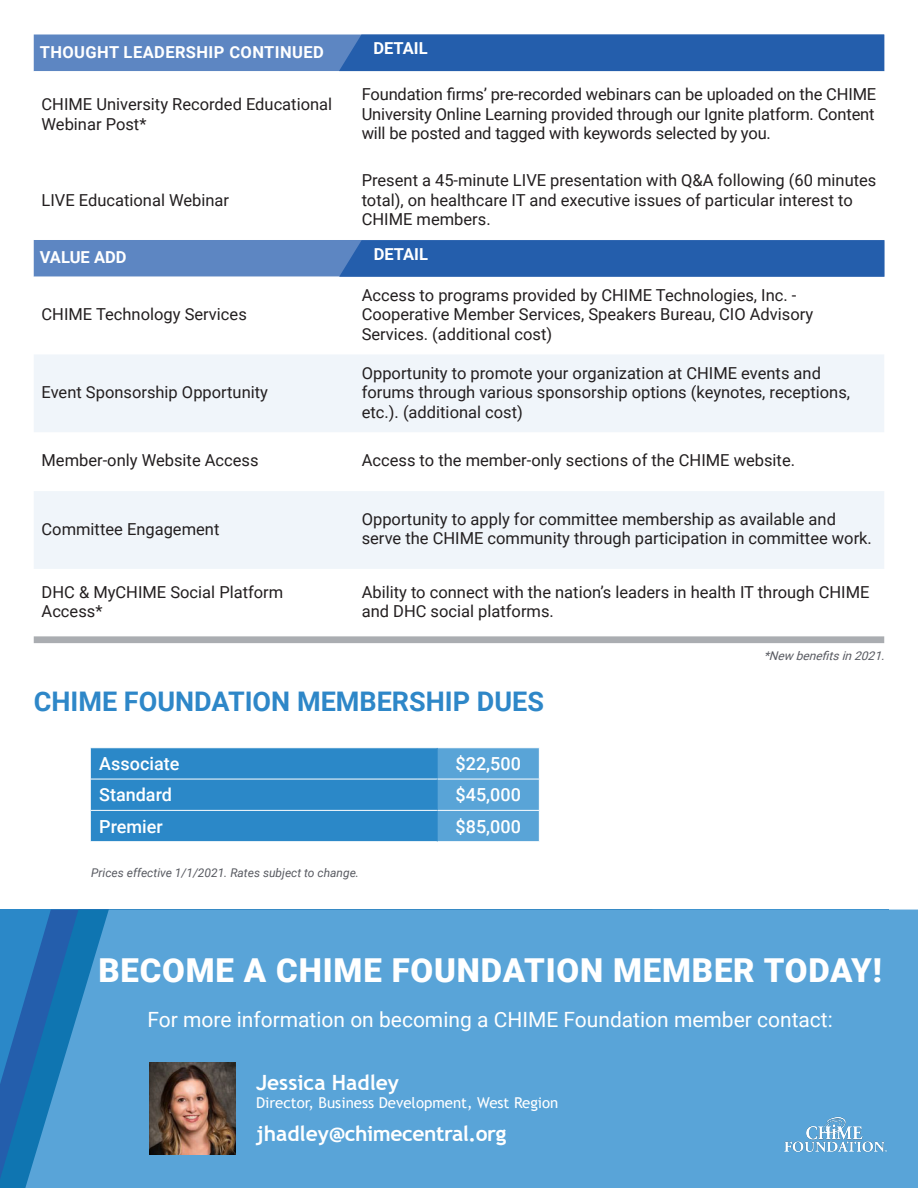
<style>
.page{position:relative;width:918px;height:1188px;background:#fff}
.page>*{position:absolute;margin:0;border:0;box-sizing:border-box;transform-origin:0 0}
.t1{font:900 33px "Roboto";letter-spacing:.025em;color:#fff}
.t2{font:700 27px "Roboto";color:#2e87c8}
.t3{font:21px "Roboto";color:#fff}
.t4{font:700 21px "Trebuchet MS";letter-spacing:-.02em;color:#fff}
.t5{font:700 21px "Trebuchet MS";color:#fff}
.t6{font:500 18px "Roboto";color:#fff}
.t7{font:16.5px/19.5px "Roboto";color:#231f20}
.t8{font:700 16.5px "Roboto";letter-spacing:.025em;color:#fff}
.t9{font:700 16.5px "Roboto";color:#fff}
.t10{font:15px "Trebuchet MS";color:#fff}
.t11{font:italic 12px "Roboto";color:#585a61}
.t12{font:italic 12px "Roboto";color:#585a61}
</style>
<div class="page">
<svg style="left:34px;top:34px;width:850px;height:37px;background:#6088c3"></svg>
<svg style="left:34px;top:71px;width:850px;height:206px"></svg>
<svg style="left:34px;top:355px;width:850px;height:214px;fill:#f0f5fa"></svg>
<svg style="left:34px;top:636px;width:850px;height:7px;background:#aeb1b5"></svg>
<svg style="left:0;top:910px;width:25px;height:278px;background:#2376ba"></svg>
<div style="left:25px;top:910px;width:893px;height:278px;background:#59a4d8"></div>
<svg style="left:91px;top:748px;width:448px;height:93px;background:#378fcb"></svg>
<hr style="left:437px;top:779px;width:103px;height:1px;background:#fff">
<hr style="left:437px;top:810px;width:103px;height:1px;background:#fff">
<hr style="left:437px;top:748px;width:1px;height:31px;background:#2b88c8">
<hr style="left:91px;top:779px;width:346px;height:1px;background:#fff">
<hr style="left:437px;top:779px;width:1px;height:31px;background:#2b88c8">
<hr style="left:91px;top:810px;width:346px;height:1px;background:#fff">
<hr style="left:437px;top:811px;width:1px;height:30px;background:#2b88c8">
<img style="left:769px;top:1107px;width:134px;height:81px">
<div style="left:339px;top:35px;width:545px;height:36px;background:#245eac"></div>
<svg style="left:339px;top:240px;width:545px;height:37px;background:#265fad"></svg>
<img style="left:149px;top:1062px;width:86px;height:92px">
<p class="t8" style="left:40px;top:40px;width:286px">THOUGHT LEADERSHIP CONTINUED</p>
<p class="t7" style="left:42px;top:94px;width:292px">CHIME University Recorded Educational</p>
<p class="t7" style="left:42px;top:113px;width:106px">Webinar Post*</p>
<p class="t7" style="left:42px;top:189px;width:189px">LIVE Educational Webinar</p>
<p class="t9" style="left:40px;top:246px;width:88px">VALUE ADD</p>
<p class="t7" style="left:42px;top:304px;width:207px">CHIME Technology Services</p>
<p class="t7" style="left:42px;top:382px;width:228px">Event Sponsorship Opportunity</p>
<p class="t8" style="left:373px;top:37px;width:56px">DETAIL</p>
<p class="t7" style="left:362px;top:84px;width:516px;text-align:justify">Foundation firms’ pre-recorded webinars can be uploaded on the CHIME University Online Learning provided through our Ignite platform. Content will be posted and tagged with keywords selected by you.</p>
<p class="t7" style="left:362px;top:170px;width:516px">Present a 45-minute LIVE presentation with Q&amp;A following (60 minutes total), on healthcare IT and executive issues of particular interest to<br>CHIME members.</p>
<p class="t8" style="left:374px;top:243px;width:56px">DETAIL</p>
<p class="t7" style="left:362px;top:285px;width:453px">Access to programs provided by CHIME Technologies, Inc. -<br>Cooperative Member Services, Speakers Bureau, CIO Advisory<br>Services. (additional cost)</p>
<p class="t7" style="left:362px;top:362px;width:490px">Opportunity to promote your organization at CHIME events and forums through various sponsorship options (keynotes, receptions, etc.). (additional cost)</p>
<p class="t7" style="left:42px;top:450px;width:219px">Member-only Website Access</p>
<p class="t7" style="left:362px;top:450px;width:435px">Access to the member-only sections of the CHIME website.</p>
<p class="t7" style="left:42px;top:518px;width:179px">Committee Engagement</p>
<p class="t7" style="left:362px;top:509px;width:512px">Opportunity to apply for committee membership as available and serve the CHIME community through participation in committee work.</p>
<p class="t7" style="left:42px;top:581px;width:243px">DHC &amp; MyCHIME Social Platform<br>Access*</p>
<p class="t7" style="left:362px;top:581px;width:509px">Ability to connect with the nation’s leaders in health IT through CHIME and DHC social platforms.</p>
<p class="t12" style="left:764px;top:647px;width:126px">*New benefitsin2021.</p>
<p class="t2" style="left:34px;top:683px;width:512px">CHIME FOUNDATION MEMBERSHIP DUES</p>
<p class="t6" style="left:99px;top:751px;width:82px">Associate</p>
<p class="t6" style="left:456px;top:751px;width:67px">$22,500</p>
<p class="t6" style="left:99px;top:782px;width:74px">Standard</p>
<p class="t6" style="left:456px;top:782px;width:67px">$45,000</p>
<p class="t6" style="left:99px;top:814px;width:65px">Premier</p>
<p class="t6" style="left:456px;top:814px;width:67px">$85,000</p>
<p class="t11" style="left:91px;top:865px;width:269px">Prices effective 1/1/2021. Rates subject to change.</p>
<p class="t1" style="left:98px;top:948px;width:785px">BECOME A CHIME FOUNDATION MEMBER TODAY!</p>
<p class="t3" style="left:147px;top:1005px;width:687px">For more information on becoming a CHIME Foundation member contact:</p>
<p class="t5" style="left:256px;top:1069px;width:145px">Jessica Hadley</p>
<p class="t10" style="left:256px;top:1093px;width:304px">Director, Business Development, West Region</p>
<p class="t4" style="left:256px;top:1120px;width:252px">jhadley@chimecentral.org</p>
</div>
